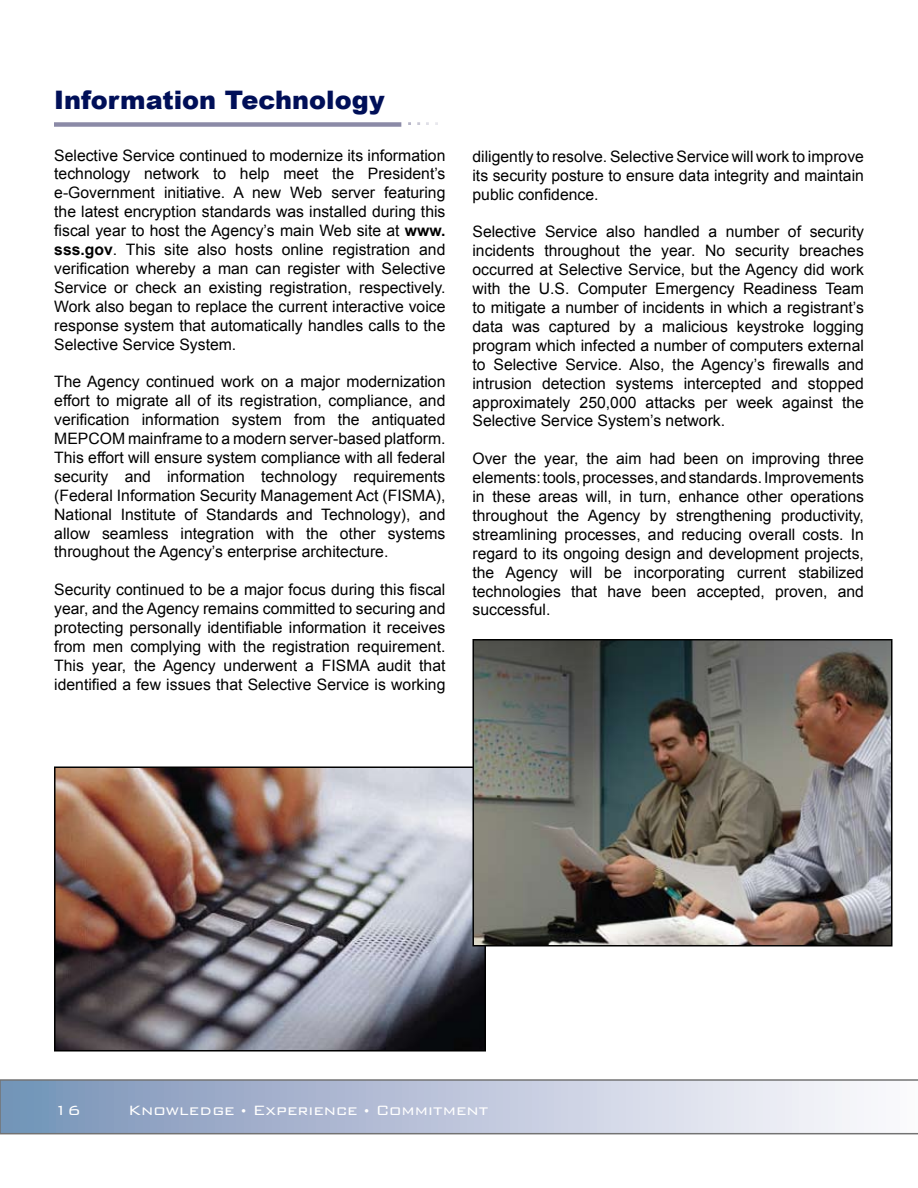
<style>
.page{position:relative;width:918px;height:1188px;background:#fff}
.page>*{position:absolute;margin:0;border:0;box-sizing:border-box;transform-origin:0 0}
.t1{font:900 25.5px "Arial";color:#000f58}
.t2{font:300 18px "Bank Gothic BT";color:#fff}
.t3{font:15.75px/18.9px "Arial";color:#000;text-align:justify}
.s1{font-weight:700}
</style>
<div class="page">
<svg style="left:0;top:1079px;width:917px;height:55px;background:#b9c2d6"></svg>
<div style="left:54px;top:122px;width:347px;height:5px;background:#8b8aa7"></div>
<img style="left:57px;top:769px;width:426px;height:280px">
<div style="left:54px;top:766px;width:432px;height:286px;border:2px solid #000"></div>
<img style="left:475px;top:642px;width:414px;height:301px">
<div style="left:472px;top:639px;width:420px;height:307px;border:2px solid #000"></div>
<h1 class="t1" style="left:54px;top:81px;width:332px">Information Technology</h1>
<p class="t3" style="left:54px;top:146px;width:393px">Selective Service continued to modernize its information technology network to help meet the President’s e-Government initiative. A new Web server featuring the latest encryption standards was installed during this fiscal year to host the Agency’s main Web site at <span class="s1">www. sss.gov</span>. This site also hosts online registration and verification whereby a man can register with Selective Service or check an existing registration, respectively.<br>Work also began to replace the current interactive voice response system that automatically handles calls to the Selective Service System.</p>
<p class="t3" style="left:54px;top:373px;width:393px">The Agency continued work on a major modernization effort to migrate all of its registration, compliance, and verification information system from the antiquated MEPCOM mainframe to a modern server-based platform.<br>This effort will ensure system compliance with all federal security and information technology requirements (Federal Information Security Management Act (FISMA), National Institute of Standards and Technology), and allow seamless integration with the other systems throughout the Agency’s enterprise architecture.</p>
<p class="t3" style="left:54px;top:580px;width:393px">Security continued to be a major focus during this fiscal year, and the Agency remains committed to securing and protecting personally identifiable information it receives from men complying with the registration requirement.<br>This year, the Agency underwent a FISMA audit that identified a few issues that Selective Service is working</p>
<p class="t3" style="left:472px;top:147px;width:393px">diligently to resolve. Selective Service will work to improve its security posture to ensure data integrity and maintain public confidence.</p>
<p class="t3" style="left:472px;top:223px;width:393px">Selective Service also handled a number of security incidents throughout the year. No security breaches occurred at Selective Service, but the Agency did work with the U.S. Computer Emergency Readiness Team to mitigate a number of incidents in which a registrant’s data was captured by a malicious keystroke logging program which infected a number of computers external to Selective Service. Also, the Agency’s firewalls and intrusion detection systems intercepted and stopped approximately 250,000 attacks per week against the Selective Service System’s network.</p>
<p class="t3" style="left:472px;top:449px;width:393px">Over the year, the aim had been on improving three elements: tools, processes, and standards. Improvements in these areas will, in turn, enhance other operations throughout the Agency by strengthening productivity, streamlining processes, and reducing overall costs. In regard to its ongoing design and development projects, the Agency will be incorporating current stabilized technologies that have been accepted, proven, and successful.</p>
<p class="t2" style="left:54px;top:1100px;width:28px">16</p>
<p class="t2" style="left:128px;top:1100px;width:362px">Knowledge ● Experience ● Commitment</p>
</div>
